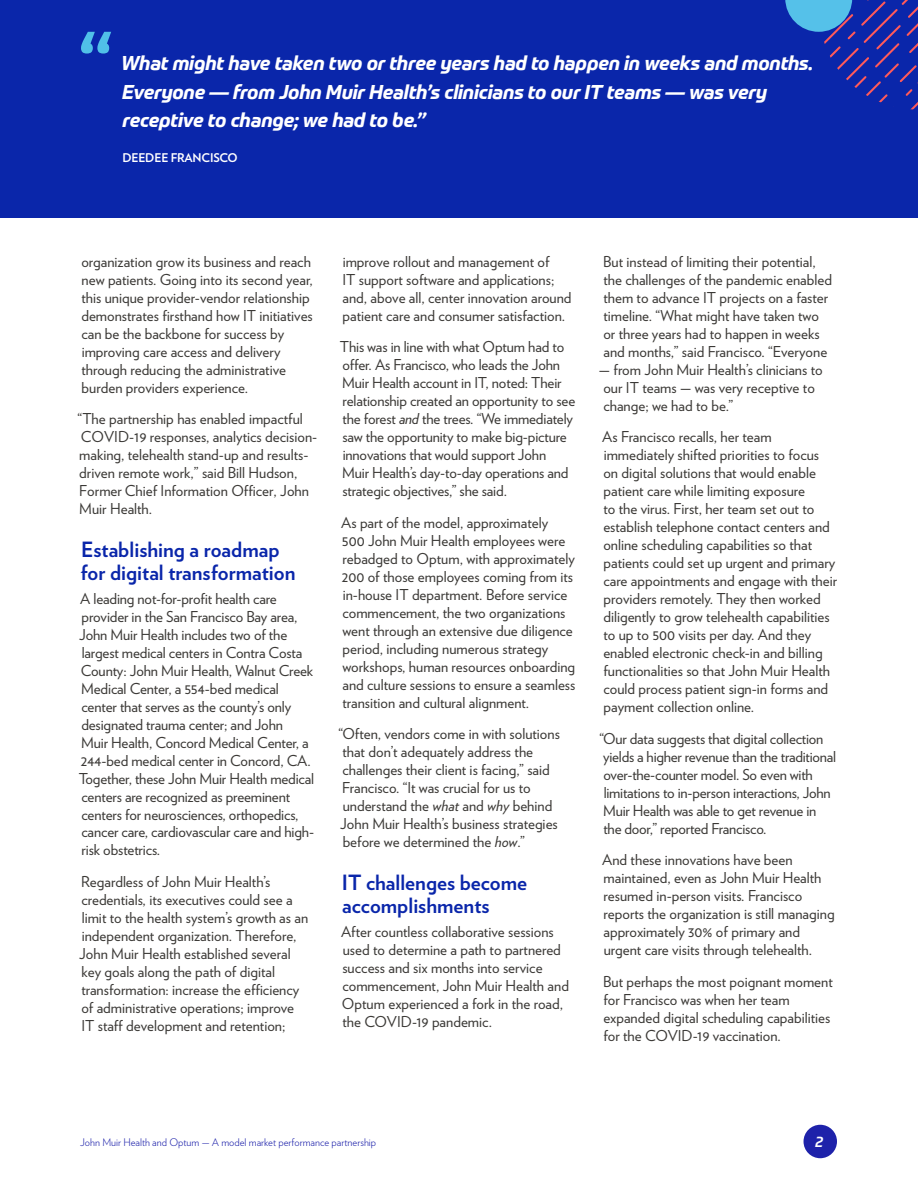
<style>
.page{position:relative;width:918px;height:1188px;background:#fff}
.page>*{position:absolute;margin:0;border:0;box-sizing:border-box;transform-origin:0 0}
.t1{font:700 21px/22.5px "Verlag";color:#0a26aa}
.t2{font:italic 700 19.5px/28.5px "Prometo";letter-spacing:-.01em;color:#fff}
.t3{font:15px/18px "Verlag";color:#3b3936}
.t4{font:italic 500 15px "Prometo";color:#fff}
.t5{font:700 12px "Verlag";letter-spacing:-.015em;color:#fff}
.t6{font:300 10.5px "Verlag";color:#1e22aa}
.s1{font-style:italic}
</style>
<div class="page">
<div style="left:804px;top:1125px;width:33px;height:33px;background:#1e22aa;border-radius:50%"></div>
<div style="left:0;top:0;width:918px;height:217px;background:#0a26aa"></div>
<svg style="left:81px;top:32px;width:30px;height:22px"></svg>
<svg style="left:785px;top:0;width:133px;height:110px"></svg>
<h2 class="t2" style="left:121px;top:49px;width:693px">What might have taken two or three years had to happen in weeks and months.<br>Everyone — from John Muir Health’s clinicians to our IT teams — was very receptive to change; we had to be.”</h2>
<p class="t5" style="left:122px;top:148px;width:117px">DEEDEE FRANCISCO</p>
<p class="t3" style="left:81px;top:252px;width:233px">organization grow its business and reach new patients. Going into its second year, this unique provider-vendor relationship demonstrates firsthand how IT initiatives can be the backbone for success by improving care access and delivery through reducing the administrative burden providers experience.</p>
<p class="t3" style="left:78px;top:409px;width:241px">“The partnership has enabled impactful COVID-19 responses, analytics decision&shy;making, telehealth stand-up and results&shy;driven remote work,” said Bill Hudson, Former Chief Information Officer, John Muir Health.</p>
<h1 class="t1" style="left:80px;top:537px;width:216px">Establishing a roadmap for digital transformation</h1>
<p class="t3" style="left:79px;top:589px;width:237px">A leading not-for-profit health care provider in the San Francisco Bay area, John Muir Health includes two of the largest medical centers in Contra Costa County: John Muir Health, Walnut Creek Medical Center, a 554-bed medical center that serves as the county’s only designated trauma center; and John<br>Muir Health, Concord Medical Center, a 244-bed medical center in Concord, CA.<br>Together, these John Muir Health medical centers are recognized as preeminent centers for neurosciences, orthopedics, cancer care, cardiovascular care and high&shy;risk obstetrics.</p>
<p class="t3" style="left:79px;top:872px;width:230px">Regardless of John Muir Health’s credentials, its executives could see a limit to the health system’s growth as an independent organization. Therefore, John Muir Health established several key goals along the path of digital transformation: increase the efficiency of administrative operations; improve IT staff development and retention;</p>
<p class="t3" style="left:342px;top:252px;width:231px">improve rollout and management of<br>IT support software and applications; and, above all, center innovation around patient care and consumer satisfaction.</p>
<p class="t3" style="left:340px;top:337px;width:237px">This was in line with what Optum had to offer. As Francisco, who leads the John Muir Health account in IT, noted: Their relationship created an opportunity to see the forest <span class="s1">and</span> the trees. “We immediately saw the opportunity to make big-picture innovations that would support John<br>Muir Health’s day-to-day operations and strategic objectives,” she said.</p>
<p class="t3" style="left:341px;top:513px;width:236px">As part of the model, approximately<br>500 John Muir Health employees were rebadged to Optum, with approximately 200 of those employees coming from its in-house IT department. Before service commencement, the two organizations went through an extensive due diligence period, including numerous strategy workshops, human resources onboarding and culture sessions to ensure a seamless transition and cultural alignment.</p>
<p class="t3" style="left:339px;top:724px;width:223px">“Often, vendors come in with solutions that don’t adequately address the challenges their client is facing,” said Francisco. “It was crucial for us to understand the <span class="s1">what</span> and <span class="s1">why</span> behind John Muir Health’s business strategies before we determined the <span class="s1">how</span>.”</p>
<h1 class="t1" style="left:342px;top:870px;width:187px">IT challenges become accomplishments</h1>
<p class="t3" style="left:341px;top:922px;width:229px">After countless collaborative sessions used to determine a path to partnered success and six months into service commencement, John Muir Health and Optum experienced a fork in the road, the COVID-19 pandemic.</p>
<p class="t3" style="left:603px;top:252px;width:230px">But instead of limiting their potential, the challenges of the pandemic enabled them to advance IT projects on a faster timeline. “What might have taken two or three years had to happen in weeks and months,” said Francisco. “Everyone</p>
<p class="t3" style="left:599px;top:360px;width:225px">— from John Muir Health’s clinicians to our IT teams — was very receptive to change; we had to be.”</p>
<p class="t3" style="left:602px;top:427px;width:237px">As Francisco recalls, her team immediately shifted priorities to focus<br>on digital solutions that would enable patient care while limiting exposure<br>to the virus. First, her team set out to establish telephone contact centers and online scheduling capabilities so that patients could set up urgent and primary care appointments and engage with their providers remotely. They then worked diligently to grow telehealth capabilities to up to 500 visits per day. And they enabled electronic check-in and billing functionalities so that John Muir Health could process patient sign-in forms and payment collection online.</p>
<p class="t3" style="left:600px;top:729px;width:238px">“Our data suggests that digital collection yields a higher revenue than the traditional over-the-counter model. So even with limitations to in-person interactions, John Muir Health was able to get revenue in<br>the door,” reported Francisco.</p>
<p class="t3" style="left:602px;top:850px;width:234px">And these innovations have been maintained, even as John Muir Health resumed in-person visits. Francisco reports the organization is still managing approximately 30% of primary and urgent care visits through telehealth.</p>
<p class="t3" style="left:603px;top:972px;width:231px">But perhaps the most poignant moment for Francisco was when her team expanded digital scheduling capabilities for the COVID-19 vaccination.</p>
<p class="t6" style="left:80px;top:1134px;width:298px">John Muir Health and Optum — A model market performance partnership</p>
<p class="t4" style="left:815px;top:1132px;width:10px">2</p>
</div>
